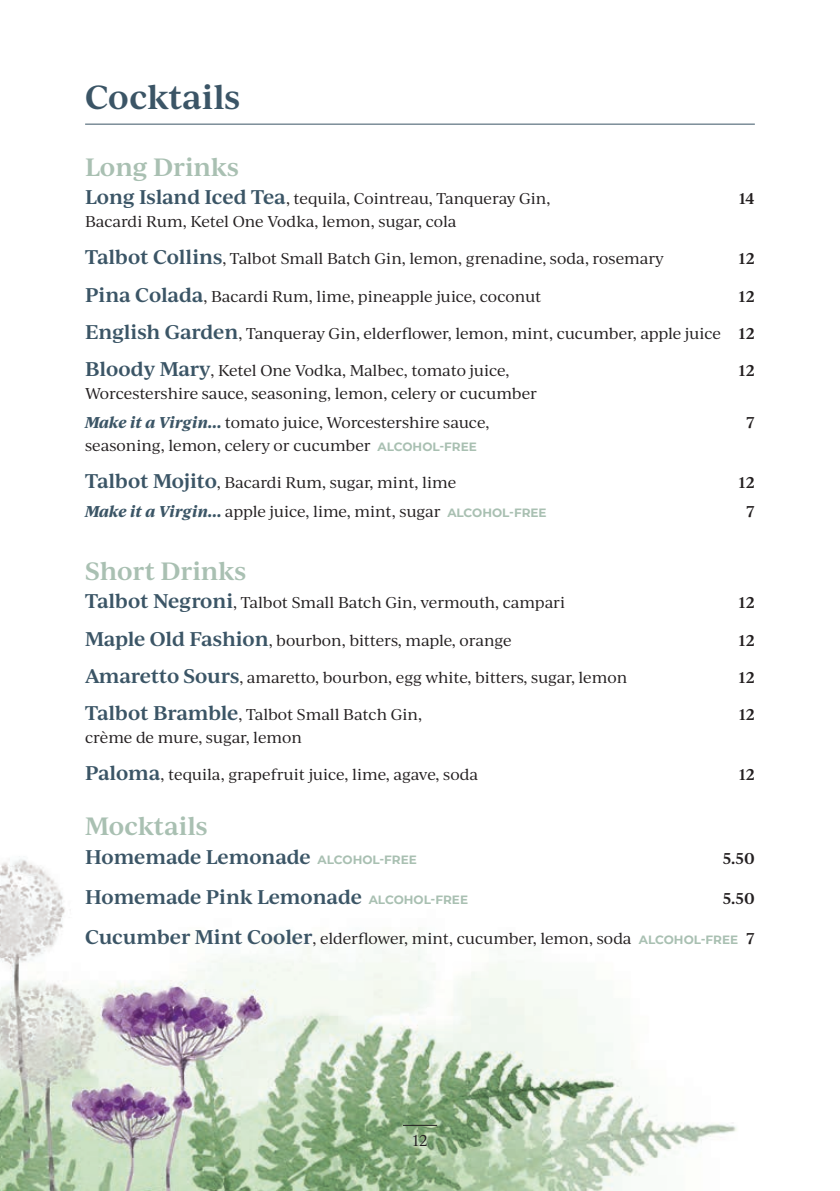
<style>
.page{position:relative;width:840px;height:1191px;background:#fff}
.page>*{position:absolute;margin:0;border:0;box-sizing:border-box;transform-origin:0 0}
.t1{font:600 32px "Ivy Journal";letter-spacing:-.005em;color:#3b5566}
.t2{font:600 24px "Ivy Journal";color:#a9c0b2}
.t3{font:600 19px "Ivy Journal";letter-spacing:-.01em;color:#3b5566}
.t4{font:15px/28.6px "Ivy Journal";letter-spacing:-.01em;color:#231f20}
.t5{font:600 15px "Ivy Journal";color:#231f20}
.s1{font-weight:600;font-size:19px;color:#3b5566}
.s2{font-weight:600}
.s3{font-weight:700;font-style:italic;color:#3b5566}
.s4{font-family:"Montserrat";font-weight:700;font-size:12px;color:#a9c0b2}
</style>
<div class="page">
<img style="left:0;top:856px;width:737px;height:335px">
<hr style="left:403px;top:1124px;width:34px;height:1px;background:#231f20">
<hr style="left:85px;top:124px;width:669px;height:1px;background:#3b5566">
<h1 class="t1" style="left:85px;top:74px;width:156px">Cocktails</h1>
<h2 class="t2" style="left:85px;top:149px;width:155px">Long Drinks</h2>
<p class="t4" style="left:85px;top:184px;width:466px"><span class="s1">Long Island Iced Tea</span>, tequila, Cointreau, Tanqueray Gin,</p>
<p class="t5" style="left:738px;top:187px;width:17px">14</p>
<p class="t4" style="left:85px;top:207px;width:373px">Bacardi Rum, Ketel One Vodka, lemon, sugar, cola</p>
<p class="t4" style="left:85px;top:244px;width:580px"><span class="s1">Talbot Collins</span>, Talbot Small Batch Gin, lemon, grenadine, soda, rosemary</p>
<p class="t5" style="left:738px;top:248px;width:18px">12</p>
<p class="t4" style="left:85px;top:281px;width:457px"><span class="s1">Pina Colada</span>, Bacardi Rum, lime, pineapple juice, coconut</p>
<p class="t5" style="left:738px;top:285px;width:18px">12</p>
<p class="t4" style="left:85px;top:318px;width:670px"><span class="s1">English Garden</span>, Tanqueray Gin, elderflower, lemon, mint, cucumber, apple juice <span class="s2">12</span></p>
<p class="t4" style="left:85px;top:355px;width:425px"><span class="s1">Bloody Mary</span>, Ketel One Vodka, Malbec, tomato juice,</p>
<p class="t5" style="left:738px;top:359px;width:18px">12</p>
<p class="t4" style="left:85px;top:378px;width:453px">Worcestershire sauce, seasoning, lemon, celery or cucumber<br><span class="s3">Make it a Virgin…</span> tomato juice, Worcestershire sauce,</p>
<p class="t5" style="left:746px;top:411px;width:10px">7</p>
<p class="t4" style="left:85px;top:430px;width:393px">seasoning, lemon, celery or cucumber <span class="s4">ALCOHOL-FREE</span></p>
<p class="t4" style="left:85px;top:467px;width:372px"><span class="s1">Talbot Mojito</span>, Bacardi Rum, sugar, mint, lime</p>
<p class="t5" style="left:738px;top:471px;width:18px">12</p>
<p class="t4" style="left:85px;top:496px;width:463px"><span class="s3">Make it a Virgin…</span> apple juice, lime, mint, sugar <span class="s4">ALCOHOL-FREE</span></p>
<p class="t5" style="left:746px;top:500px;width:10px">7</p>
<h2 class="t2" style="left:85px;top:553px;width:162px">Short Drinks</h2>
<p class="t4" style="left:85px;top:588px;width:481px"><span class="s1">Talbot Negroni</span>, Talbot Small Batch Gin, vermouth, campari</p>
<p class="t5" style="left:738px;top:592px;width:18px">12</p>
<p class="t4" style="left:85px;top:625px;width:427px"><span class="s1">Maple Old Fashion</span>, bourbon, bitters, maple, orange</p>
<p class="t5" style="left:738px;top:629px;width:18px">12</p>
<p class="t4" style="left:85px;top:662px;width:543px"><span class="s1">Amaretto Sours</span>, amaretto, bourbon, egg white, bitters, sugar, lemon</p>
<p class="t5" style="left:738px;top:666px;width:18px">12</p>
<p class="t4" style="left:85px;top:699px;width:338px"><span class="s1">Talbot Bramble</span>, Talbot Small Batch Gin,</p>
<p class="t5" style="left:738px;top:703px;width:18px">12</p>
<p class="t4" style="left:85px;top:722px;width:218px">crème de mure, sugar, lemon</p>
<p class="t4" style="left:85px;top:759px;width:394px"><span class="s1">Paloma</span>, tequila, grapefruit juice, lime, agave, soda</p>
<p class="t5" style="left:738px;top:763px;width:18px">12</p>
<h2 class="t2" style="left:85px;top:808px;width:124px">Mocktails</h2>
<p class="t3" style="left:85px;top:842px;width:333px">Homemade Lemonade <span class="s4">ALCOHOL-FREE</span></p>
<p class="t5" style="left:722px;top:847px;width:33px">5.50</p>
<p class="t3" style="left:85px;top:882px;width:384px">Homemade Pink Lemonade <span class="s4">ALCOHOL-FREE</span></p>
<p class="t5" style="left:722px;top:887px;width:33px">5.50</p>
<p class="t4" style="left:85px;top:923px;width:670px"><span class="s1">Cucumber Mint Cooler</span>, elderflower, mint, cucumber, lemon, soda <span class="s4">ALCOHOL-FREE</span> <span class="s2">7</span></p>
<p class="t4" style="left:412px;top:1125px;width:17px">12</p>
</div>
